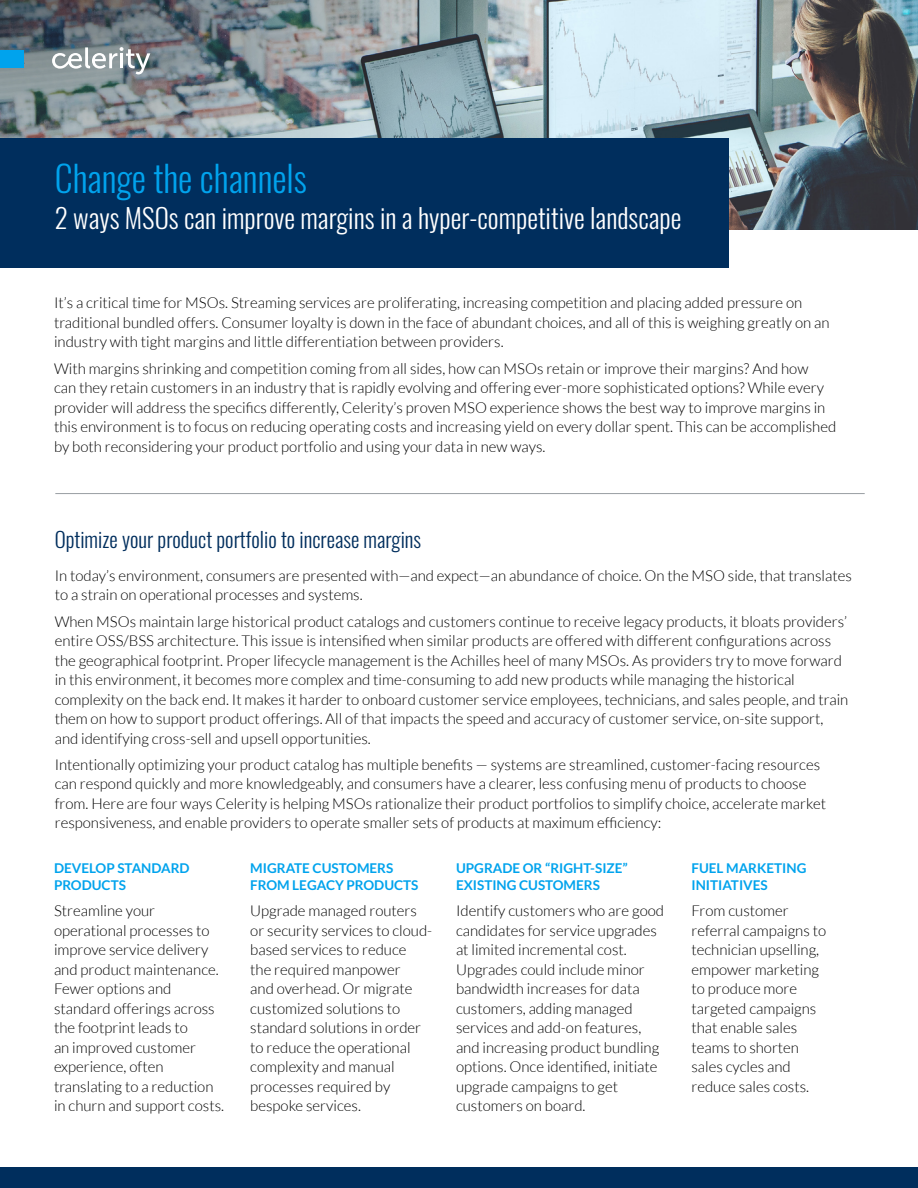
<style>
.page{position:relative;width:918px;height:1188px;background:#fff}
.page>*{position:absolute;margin:0;border:0;box-sizing:border-box;transform-origin:0 0}
.t1{font:300 36px "Oswald";color:#00a3ed}
.t2{font:300 27px "Oswald";color:#fff}
.t3{font:300 21px "Oswald";color:#002e5d}
.t4{font:300 15px/19.5px "Lato";color:#000}
.t5{font:700 13.5px/16.5px "Lato";color:#00a3ed}
</style>
<div class="page">
<img style="left:557px;top:0;width:361px;height:229px">
<img style="left:0;top:0;width:557px;height:139px">
<div style="left:0;top:139px;width:729px;height:129px;background:#002e5d"></div>
<svg style="left:52px;top:47px;width:98px;height:27px"></svg>
<div style="left:0;top:50px;width:23px;height:17px;background:#00a3ed"></div>
<div style="left:0;top:1168px;width:918px;height:20px;background:#002e5d"></div>
<hr style="left:55px;top:493px;width:810px;height:1px;background:#989ea2">
<h1 class="t1" style="left:55px;top:146px;width:254px">Change the channels</h1>
<h2 class="t2" style="left:55px;top:194px;width:628px">2 ways MSOs can improve margins in a hyper-competitive landscape</h2>
<p class="t4" style="left:54px;top:293px;width:777px">It’s a critical time for MSOs. Streaming services are proliferating, increasing competition and placing added pressure on traditional bundled offers. Consumer loyalty is down in the face of abundant choices, and all of this is weighing greatly on an industry with tight margins and little differentiation between providers.</p>
<p class="t4" style="left:54px;top:359px;width:784px">With margins shrinking and competition coming from all sides, how can MSOs retain or improve their margins? And how<br>can they retain customers in an industry that is rapidly evolving and offering ever-more sophisticated options? While every provider will address the specifics differently, Celerity’s proven MSO experience shows the best way to improve margins in this environment is to focus on reducing operating costs and increasing yield on every dollar spent. This can be accomplished by both reconsidering your product portfolio and using your data in new ways.</p>
<h3 class="t3" style="left:55px;top:521px;width:368px">Optimize your product portfolio to increase margins</h3>
<p class="t4" style="left:55px;top:566px;width:799px">In today’s environment, consumers are presented with—and expect—an abundance of choice. On the MSO side, that translates to a strain on operational processes and systems.</p>
<p class="t4" style="left:55px;top:611px;width:795px">When MSOs maintain large historical product catalogs and customers continue to receive legacy products, it bloats providers’ entire OSS/BSS architecture. This issue is intensified when similar products are offered with different configurations across the geographical footprint. Proper lifecycle management is the Achilles heel of many MSOs. As providers try to move forward in this environment, it becomes more complex and time-consuming to add new products while managing the historical complexity on the back end. It makes it harder to onboard customer service employees, technicians, and sales people, and train them on how to support product offerings. All of that impacts the speed and accuracy of customer service, on-site support, and identifying cross-sell and upsell opportunities.</p>
<p class="t4" style="left:55px;top:755px;width:773px">Intentionally optimizing your product catalog has multiple benefits — systems are streamlined, customer-facing resources can respond quickly and more knowledgeably, and consumers have a clearer, less confusing menu of products to choose from. Here are four ways Celerity is helping MSOs rationalize their product portfolios to simplify choice, accelerate market responsiveness, and enable providers to operate smaller sets of products at maximum efficiency:</p>
<p class="t5" style="left:54px;top:860px;width:137px">DEVELOP STANDARD<br>PRODUCTS</p>
<p class="t4" style="left:54px;top:901px;width:172px">Streamline your operational processes to improve service delivery and product maintenance.<br>Fewer options and standard offerings across the footprint leads to<br>an improved customer experience, often translating to a reduction in churn and support costs.</p>
<p class="t5" style="left:456px;top:860px;width:173px">UPGRADE OR “RIGHT-SIZE”<br>EXISTING CUSTOMERS</p>
<p class="t4" style="left:456px;top:901px;width:210px">Identify customers who are good candidates for service upgrades at limited incremental cost.<br>Upgrades could include minor bandwidth increases for data customers, adding managed services and add-on features, and increasing product bundling options. Once identified, initiate upgrade campaigns to get customers on board.</p>
<p class="t5" style="left:250px;top:860px;width:170px">MIGRATE CUSTOMERS<br>FROM LEGACY PRODUCTS</p>
<p class="t4" style="left:250px;top:901px;width:183px">Upgrade managed routers or security services to cloud&shy;based services to reduce<br>the required manpower<br>and overhead. Or migrate customized solutions to standard solutions in order to reduce the operational complexity and manual processes required by bespoke services.</p>
<p class="t5" style="left:691px;top:860px;width:117px">FUEL MARKETING<br>INITIATIVES</p>
<p class="t4" style="left:691px;top:901px;width:136px">From customer referral campaigns to technician upselling, empower marketing to produce more targeted campaigns that enable sales teams to shorten sales cycles and reduce sales costs.</p>
</div>
